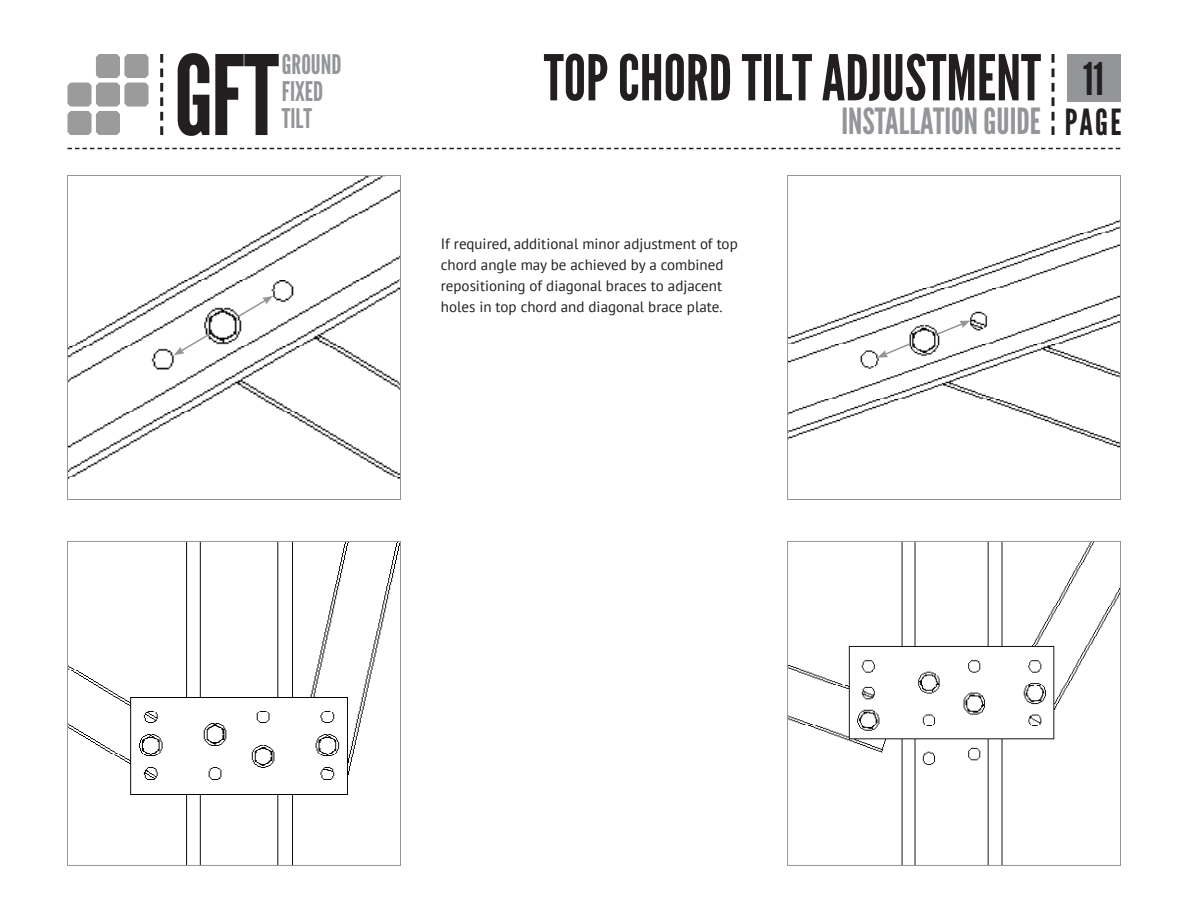
<style>
.page{position:relative;width:1188px;height:918px;background:#fff}
.page>*{position:absolute;margin:0;border:0;box-sizing:border-box;transform-origin:0 0}
.t1{font:110.25px "League Gothic";color:#231f20}
.t2{font:63px "League Gothic";color:#231f20}
.t3{font:45px "League Gothic";color:#231f20}
.t4{font:36px "League Gothic";color:#939598}
.t5{font:27px/27px "League Gothic";color:#939598}
.t6{font:15px/21px "PT Sans";color:#231f20}
.s1{color:#231f20}
</style>
<div class="page">
<svg style="left:1052px;top:54px;width:2px;height:81px"></svg>
<svg style="left:68px;top:54px;width:81px;height:81px"></svg>
<svg style="left:160px;top:54px;width:3px;height:81px"></svg>
<svg style="left:68px;top:148px;width:1052px;height:1px"></svg>
<img style="left:69px;top:177px;width:330px;height:302px">
<div style="left:67px;top:175px;width:334px;height:325px;border:1px solid #939598"></div>
<img style="left:69px;top:543px;width:330px;height:321px">
<div style="left:67px;top:541px;width:334px;height:325px;border:1px solid #939598"></div>
<img style="left:789px;top:220px;width:330px;height:228px">
<div style="left:787px;top:175px;width:334px;height:325px;border:1px solid #939598"></div>
<img style="left:789px;top:543px;width:330px;height:321px">
<div style="left:787px;top:541px;width:334px;height:325px;border:1px solid #939598"></div>
<div style="left:1067px;top:54px;width:54px;height:48px;background:#939598"></div>
<svg style="left:174px;top:333px;width:36px;height:22px"></svg>
<svg style="left:877px;top:342px;width:34px;height:16px"></svg>
<svg style="left:237px;top:296px;width:36px;height:22px"></svg>
<svg style="left:936px;top:321px;width:34px;height:15px"></svg>
<h1 class="t1" style="left:174px;top:30px;width:106px">GFT</h1>
<h3 class="t5" style="left:282px;top:51px;width:61px">GROUND<br>FIXED<br>TILT</h3>
<h2 class="t2" style="left:544px;top:40px;width:499px">TOP CHORD TILT ADJUSTMENT</h2>
<h3 class="t3" style="left:1083px;top:52px;width:22px">11</h3>
<p class="t6" style="left:441px;top:233px;width:299px">If required, additional minor adjustment of top chord angle may be achieved by a combined repositioning of diagonal braces to adjacent holes in top chord and diagonal brace plate.</p>
<h3 class="t4" style="left:841px;top:100px;width:282px">INSTALLATION GUIDE <span class="s1">PAGE</span></h3>
</div>
